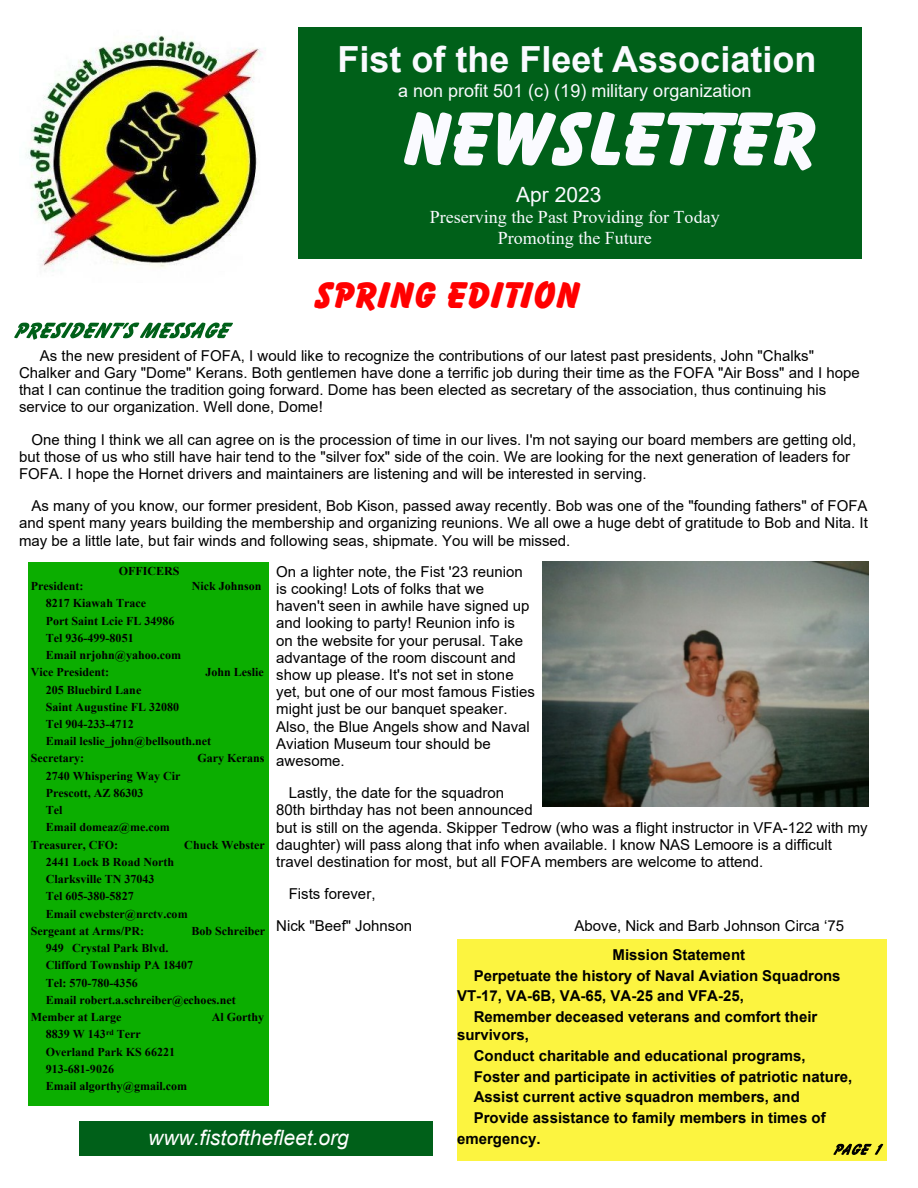
<style>
.page{position:relative;width:918px;height:1188px;background:#fff}
.page>*{position:absolute;margin:0;border:0;box-sizing:border-box;transform-origin:0 0}
.t1{font:72px "Balloonist SF Bold";color:#fafaff}
.t2{font:700 36px "Arial";color:#fafaff}
.t3{font:36px "Balloonist SF Bold";color:#f00}
.t4{font:italic 21px "Arial";color:#fff}
.t5{font:21px "Arial";color:#fafaff}
.t6{font:18px/20.7px "Times New Roman";color:#fafaff;text-align:center}
.t7{font:18px "Arial";color:#fafaff}
.t8{font:15px/17.2px "Arial";color:#000}
.t9{font:700 15px "Arial";color:#000}
.t10{font:700 12px/17.2px "Times New Roman";color:#000}
</style>
<div class="page">
<div style="left:298px;top:28px;width:564px;height:231px;background:#006019"></div>
<div style="left:457px;top:939px;width:430px;height:222px;background:#fcf440"></div>
<div style="left:79px;top:1122px;width:354px;height:34px;background:#006019"></div>
<svg style="left:833px;top:1144px;width:50px;height:11px"></svg>
<div style="left:28px;top:562px;width:241px;height:543px;background:#0bae00"></div>
<svg style="left:14px;top:323px;width:219px;height:17px"></svg>
<img style="left:26px;top:36px;width:240px;height:236px">
<img style="left:542px;top:562px;width:326px;height:244px">
<h2 class="t2" style="left:337px;top:46px;width:480px">Fist of the Fleet Association</h2>
<p class="t7" style="left:398px;top:84px;width:355px">a non profit 501 (c) (19) military organization</p>
<h1 class="t1" style="left:397px;top:111px;width:415px">NEWSLETTER</h1>
<h3 class="t5" style="left:516px;top:187px;width:87px">Apr 2023</h3>
<p class="t6" style="left:430px;top:208px;width:291px">Preserving the Past Providing for Today<br>Promoting the Future</p>
<h2 class="t3" style="left:312px;top:281px;width:267px">SPRING EDITION</h2>
<p class="t8" style="left:19px;top:348px;width:842px;text-indent:21px">As the new president of FOFA, I would like to recognize the contributions of our latest past presidents, John "Chalks" Chalker and Gary "Dome" Kerans. Both gentlemen have done a terrific job during their time as the FOFA "Air Boss" and I hope that I can continue the tradition going forward. Dome has been elected as secretary of the association, thus continuing his service to our organization. Well done, Dome!</p>
<p class="t8" style="left:19px;top:432px;width:839px;text-indent:12px">One thing I think we all can agree on is the procession of time in our lives. I'm not saying our board members are getting old, but those of us who still have hair tend to the "silver fox" side of the coin. We are looking for the next generation of leaders for<br>FOFA. I hope the Hornet drivers and maintainers are listening and will be interested in serving.</p>
<p class="t8" style="left:19px;top:499px;width:850px;text-align:justify;text-indent:12px">As many of you know, our former president, Bob Kison, passed away recently. Bob was one of the "founding fathers" of FOFA and spent many years building the membership and organizing reunions. We all owe a huge debt of gratitude to Bob and Nita. It may be a little late, but fair winds and following seas, shipmate. You will be missed.</p>
<p class="t8" style="left:276px;top:564px;width:260px">On a lighter note, the Fist '23 reunion is cooking! Lots of folks that we haven't seen in awhile have signed up and looking to party! Reunion info is on the website for your perusal. Take advantage of the room discount and show up please. It's not set in stone yet, but one of our most famous Fisties might just be our banquet speaker.<br>Also, the Blue Angels show and Naval Aviation Museum tour should be awesome.</p>
<p class="t8" style="left:276px;top:786px;width:593px;text-indent:12px">Lastly, the date for the squadron<br>80th birthday has not been announced<br>but is still on the agenda. Skipper Tedrow (who was a flight instructor in VFA-122 with my daughter) will pass along that info when available. I know NAS Lemoore is a difficult travel destination for most, but all FOFA members are welcome to attend.</p>
<p class="t8" style="left:276px;top:879px;width:137px;line-height:32.2px;text-indent:12px">Fists forever,<br>Nick "Beef" Johnson</p>
<p class="t10" style="left:119px;top:564px;width:62px">OFFICERS</p>
<p class="t10" style="left:31px;top:579px;width:54px">President:</p>
<p class="t10" style="left:192px;top:579px;width:71px">Nick Johnson</p>
<p class="t10" style="left:46px;top:596px;width:102px">8217 Kiawah Trace</p>
<p class="t10" style="left:46px;top:613px;width:130px">Port Saint Lcie FL 34986</p>
<p class="t10" style="left:46px;top:630px;width:89px">Tel 936-499-8051</p>
<p class="t10" style="left:46px;top:648px;width:137px">Email nrjohn@yahoo.com</p>
<p class="t10" style="left:31px;top:665px;width:80px">Vice President:</p>
<p class="t10" style="left:205px;top:665px;width:60px">John Leslie</p>
<p class="t10" style="left:46px;top:682px;width:97px">205 Bluebird Lane</p>
<p class="t10" style="left:46px;top:699px;width:135px">Saint Augustine FL 32080</p>
<p class="t10" style="left:46px;top:717px;width:89px">Tel 904-233-4712</p>
<p class="t10" style="left:46px;top:734px;width:167px">Email leslie_john@bellsouth.net</p>
<p class="t10" style="left:31px;top:751px;width:55px">Secretary:</p>
<p class="t10" style="left:197px;top:751px;width:69px">Gary Kerans</p>
<p class="t10" style="left:46px;top:768px;width:136px">2740 Whispering Way Cir</p>
<p class="t10" style="left:46px;top:786px;width:99px">Prescott, AZ 86303</p>
<p class="t10" style="left:46px;top:803px;width:18px">Tel</p>
<p class="t10" style="left:46px;top:820px;width:125px">Email domeaz@me.com</p>
<p class="t10" style="left:31px;top:837px;width:89px">Treasurer, CFO:</p>
<p class="t10" style="left:184px;top:837px;width:82px">Chuck Webster</p>
<p class="t10" style="left:46px;top:855px;width:130px">2441 Lock B Road North</p>
<p class="t10" style="left:46px;top:872px;width:110px">Clarksville TN 37043</p>
<p class="t10" style="left:46px;top:889px;width:89px">Tel 605-380-5827</p>
<p class="t10" style="left:46px;top:906px;width:143px">Email cwebster@nrctv.com</p>
<p class="t10" style="left:31px;top:923px;width:115px">Sergeant at Arms/PR:</p>
<p class="t10" style="left:191px;top:923px;width:75px">Bob Schreiber</p>
<p class="t10" style="left:46px;top:941px;width:124px">949 Crystal Park Blvd.</p>
<p class="t10" style="left:46px;top:958px;width:149px">Clifford Township PA 18407</p>
<p class="t10" style="left:46px;top:975px;width:93px">Tel: 570-780-4356</p>
<p class="t10" style="left:46px;top:992px;width:191px">Email robert.a.schreiber@echoes.net</p>
<p class="t10" style="left:31px;top:1010px;width:92px">Member at Large</p>
<p class="t10" style="left:212px;top:1010px;width:54px">Al Gorthy</p>
<p class="t10" style="left:46px;top:1027px;width:143px">8839 W 143<sup>rd</sup> Terr<br>Overland Park KS 66221<br>913-681-9026<br>Email algorthy@gmail.com</p>
<p class="t8" style="left:574px;top:919px;width:271px">Above, Nick and Barb Johnson Circa ‘75</p>
<p class="t9" style="left:613px;top:949px;width:134px">Mission Statement</p>
<p class="t9" style="left:474px;top:970px;width:368px">Perpetuate the history of Naval Aviation Squadrons</p>
<p class="t9" style="left:457px;top:991px;width:288px">VT-17, VA-6B, VA-65, VA-25 and VFA-25,</p>
<p class="t9" style="left:474px;top:1011px;width:345px">Remember deceased veterans and comfort their</p>
<p class="t9" style="left:457px;top:1029px;width:73px">survivors,</p>
<p class="t9" style="left:474px;top:1050px;width:333px">Conduct charitable and educational programs,</p>
<p class="t9" style="left:474px;top:1071px;width:380px">Foster and participate in activities of patriotic nature,</p>
<p class="t9" style="left:474px;top:1091px;width:328px">Assist current active squadron members, and</p>
<p class="t9" style="left:474px;top:1112px;width:353px">Provide assistance to family members in times of</p>
<p class="t9" style="left:457px;top:1133px;width:85px">emergency.</p>
<h3 class="t4" style="left:148px;top:1130px;width:202px">www.fistofthefleet.org</h3>
</div>
